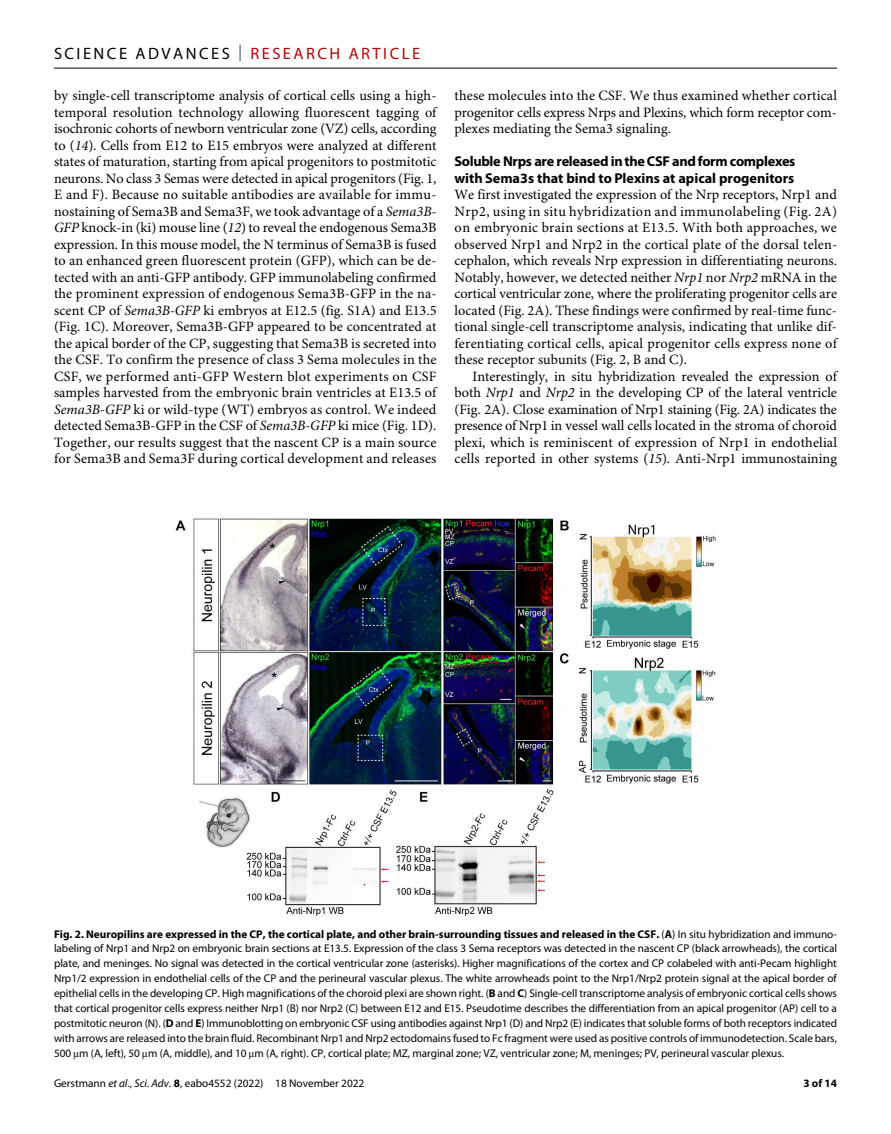
<style>
.page{position:relative;width:891px;height:1134px;background:#fff}
.page>*{position:absolute;margin:0;border:0;box-sizing:border-box;transform-origin:0 0}
.t1{font:16.5px "Myriad Pro";letter-spacing:.15em;color:#000}
.t2{font:14.25px/16.5px "Minion Pro";color:#000;text-align:justify}
.t3{font:700 14.25px/16.5px "Myriad Pro";color:#000}
.t4{font:11.25px/15px "Myriad Pro";letter-spacing:-.005em;color:#000;text-align:justify}
.t5{font:700 11.25px "Myriad Pro";color:#000}
.s1{font-weight:300}
.s2{color:#b10508}
.s3{font-style:italic}
.s4{font-weight:700}
</style>
<div class="page">
<hr style="left:54px;top:68px;width:783px;height:1px;background:#000">
<img style="left:176px;top:519px;width:540px;height:397px">
<p class="t1" style="left:54px;top:40px;width:368px">SCIENCE ADVANCES <span class="s1">|</span> <span class="s2">RESEARCH ARTICLE</span></p>
<p class="t2" style="left:54px;top:89px;width:384px">by single-cell transcriptome analysis of cortical cells using a high&shy;temporal resolution technology allowing fluorescent tagging of isochronic cohorts of newborn ventricular zone (VZ) cells, according to (<span class="s3">14</span>). Cells from E12 to E15 embryos were analyzed at different states of maturation, starting from apical progenitors to postmitotic neurons. No class 3 Semas were detected in apical progenitors (Fig. 1, E and F). Because no suitable antibodies are available for immu&shy;nostaining of Sema3B and Sema3F, we took advantage of a <span class="s3">Sema3B-GFP</span> knock-in (ki) mouse line (<span class="s3">12</span>) to reveal the endogenous Sema3B expression. In this mouse model, the N terminus of Sema3B is fused to an enhanced green fluorescent protein (GFP), which can be de&shy;tected with an anti-GFP antibody. GFP immunolabeling confirmed the prominent expression of endogenous Sema3B-GFP in the na&shy;scent CP of <span class="s3">Sema3B-GFP</span> ki embryos at E12.5 (fig. S1A) and E13.5 (Fig. 1C). Moreover, Sema3B-GFP appeared to be concentrated at the apical border of the CP, suggesting that Sema3B is secreted into the CSF. To confirm the presence of class 3 Sema molecules in the CSF, we performed anti-GFP Western blot experiments on CSF samples harvested from the embryonic brain ventricles at E13.5 of <span class="s3">Sema3B-GFP</span> ki or wild-type (WT) embryos as control. We indeed detected Sema3B-GFP in the CSF of <span class="s3">Sema3B-GFP</span> ki mice (Fig. 1D).<br>Together, our results suggest that the nascent CP is a main source for Sema3B and Sema3F during cortical development and releases</p>
<p class="t2" style="left:454px;top:89px;width:384px">these molecules into the CSF. We thus examined whether cortical progenitor cells express Nrps and Plexins, which form receptor com&shy;plexes mediating the Sema3 signaling.</p>
<p class="t3" style="left:454px;top:152px;width:343px">Soluble Nrps are released intheCSF andform complexes with Sema3s that bind to Plexins at apical progenitors</p>
<p class="t2" style="left:455px;top:188px;width:384px">We first investigated the expression of the Nrp receptors, Nrp1 and Nrp2, using in situ hybridization and immunolabeling (Fig. 2A) on embryonic brain sections at E13.5. With both approaches, we observed Nrp1 and Nrp2 in the cortical plate of the dorsal telen&shy;cephalon, which reveals Nrp expression in differentiating neurons.<br>Notably, however, we detected neither <span class="s3">Nrp1</span> nor <span class="s3">Nrp2</span> mRNA in the cortical ventricular zone, where the proliferating progenitor cells are located (Fig. 2A). These findings were confirmed by real-time func&shy;tional single-cell transcriptome analysis, indicating that unlike dif&shy;ferentiating cortical cells, apical progenitor cells express none of these receptor subunits (Fig. 2, B and C).</p>
<p class="t2" style="left:455px;top:369px;width:384px;text-indent:18px">Interestingly, in situ hybridization revealed the expression of both <span class="s3">Nrp1</span> and <span class="s3">Nrp2</span> in the developing CP of the lateral ventricle (Fig. 2A). Close examination of Nrp1 staining (Fig. 2A) indicates the presence of Nrp1 in vessel wall cells located in the stroma of choroid plexi, which is reminiscent of expression of Nrp1 in endothelial cells reported in other systems (<span class="s3">15</span>). Anti-Nrp1 immunostaining</p>
<p class="t4" style="left:54px;top:926px;width:785px"><span class="s4">Fig. 2. Neuropilins are expressed in the CP, the cortical plate, and other brain-surrounding tissues and released in the CSF.</span> (<span class="s4">A</span>) In situ hybridization and immuno&shy;labeling of Nrp1 and Nrp2 on embryonic brain sections at E13.5. Expression of the class 3 Sema receptors was detected in the nascent CP (black arrowheads), the cortical plate, and meninges. No signal was detected in the cortical ventricular zone (asterisks). Higher magnifications of the cortex and CP colabeled with anti-Pecam highlight Nrp1/2 expression in endothelial cells of the CP and the perineural vascular plexus. The white arrowheads point to the Nrp1/Nrp2 protein signal at the apical border of epithelial cells in the developing CP. High magnifications of the choroid plexi are shown right. (<span class="s4">B</span> and <span class="s4">C</span>) Single-cell transcriptome analysis of embryonic cortical cells shows that cortical progenitor cells express neither Nrp1 (B) nor Nrp2 (C) between E12 and E15. Pseudotime describes the differentiation from an apical progenitor (AP) cell to a postmitotic neuron (N). (<span class="s4">D</span> and <span class="s4">E</span>) Immunoblotting on embryonic CSF using antibodies against Nrp1 (D) and Nrp2 (E) indicates that soluble forms of both receptors indicated with arrows are released into the brain fluid. Recombinant Nrp1 and Nrp2 ectodomains fused to Fc fragment were used as positive controls of immunodetection. Scale bars, 500 m (A, left), 50 m (A, middle), and 10 m (A, right). CP, cortical plate; MZ, marginal zone; VZ, ventricular zone; M, meninges; PV, perineural vascular plexus.</p>
<p class="t4" style="left:54px;top:1076px;width:312px">Gerstmann <span class="s3">et al</span>., <span class="s3">Sci. Adv.</span> <span class="s4">8</span>, eabo4552 (2022) 18 November 2022</p>
<p class="t5" style="left:803px;top:1074px;width:35px">3 of 14</p>
</div>
